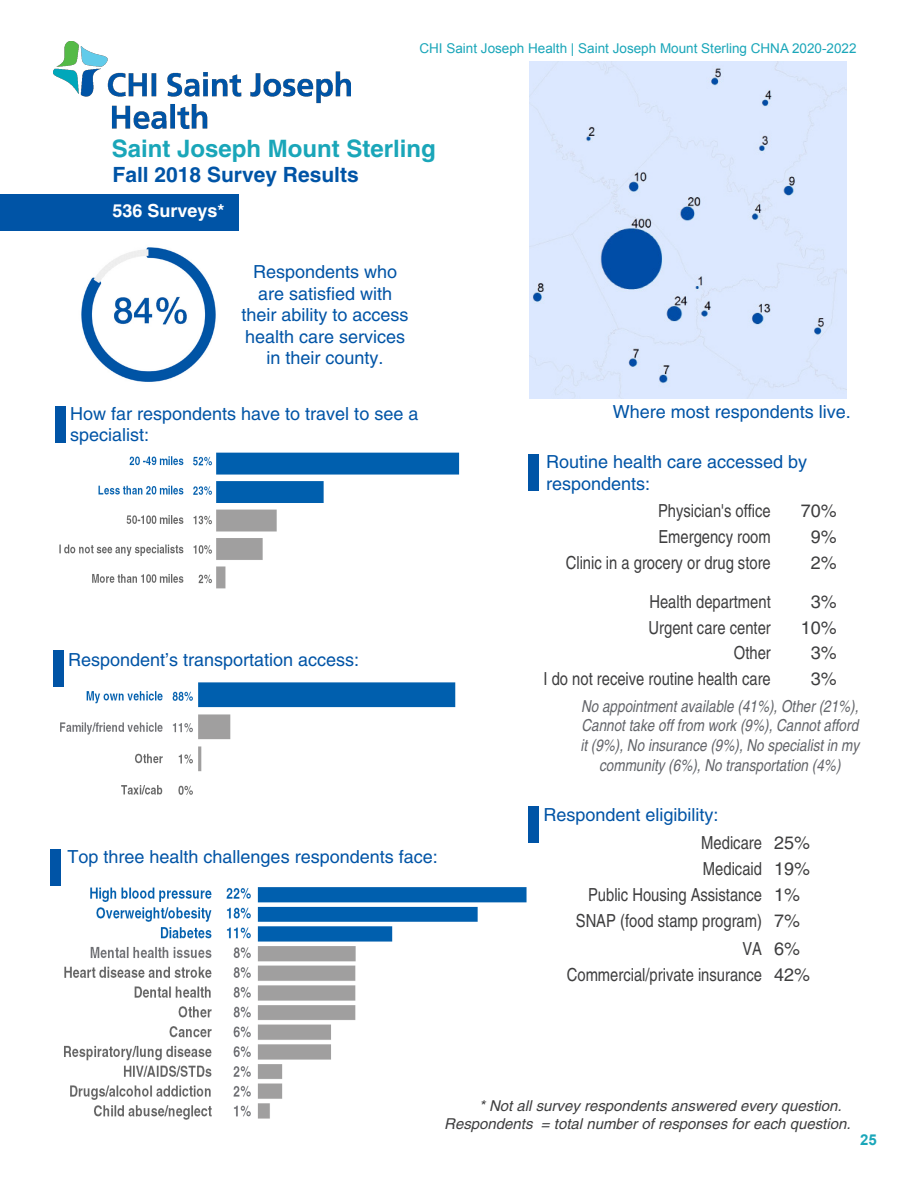
<style>
.page{position:relative;width:918px;height:1188px;background:#fff}
.page>*{position:absolute;margin:0;border:0;box-sizing:border-box;transform-origin:0 0}
.t1{font:700 24px "Helvetica";color:#1aa6b9}
.t2{font:700 21px "Helvetica";color:#0054a6}
.t3{font:18px/21.6px "Helvetica";color:#0054a6}
.Paragraph_Style_1{font:condensed 18px "Helvetica";color:#3e3e3f}
.Paragraph_Style_1-2{font:18px "Helvetica";color:#3e3e3f}
.t4{font:700 18px "Helvetica";color:#fff}
.t5{font:italic condensed 16.5px/19.8px "Helvetica";color:#63656a;text-align:center}
.t6{font:italic 15px/18px "Helvetica";color:#3e3e3f}
.t7{font:700 15px "Arial";color:#1aa6b9}
.t8{font:13.5px "Arial";color:#1aa6b9}
</style>
<div class="page">
<img style="left:64px;top:887px;width:463px;height:233px">
<div style="left:0;top:194px;width:239px;height:37px;background:#0054a6"></div>
<img style="left:81px;top:247px;width:135px;height:135px">
<img style="left:59px;top:452px;width:401px;height:137px">
<img style="left:60px;top:682px;width:396px;height:113px">
<div style="left:528px;top:454px;width:11px;height:37px;background:#0054a6"></div>
<div style="left:55px;top:406px;width:11px;height:37px;background:#0054a6"></div>
<div style="left:53px;top:650px;width:11px;height:37px;background:#0054a6"></div>
<div style="left:50px;top:849px;width:11px;height:37px;background:#0054a6"></div>
<div style="left:528px;top:806px;width:11px;height:37px;background:#0054a6"></div>
<img style="left:530px;top:62px;width:317px;height:336px">
<img style="left:54px;top:42px;width:297px;height:87px">
<p class="t8" style="left:419px;top:39px;width:439px">CHI Saint Joseph Health | Saint Joseph Mount Sterling CHNA 2020-2022</p>
<p class="t1" style="left:112px;top:134px;width:326px">Saint Joseph Mount Sterling</p>
<p class="t2" style="left:113px;top:162px;width:248px">Fall 2018 Survey Results</p>
<p class="t4" style="left:113px;top:200px;width:114px">536 Surveys*</p>
<p class="t3" style="left:242px;top:261px;width:169px;text-align:center">Respondents who are satisfied with their ability to access health care services in their county.</p>
<p class="t3" style="left:70px;top:403px;width:350px">How far respondents have to travel to see a specialist:</p>
<p class="t3" style="left:68px;top:648px;width:293px">Respondent’s transportation access:</p>
<p class="t3" style="left:68px;top:846px;width:372px">Top three health challenges respondents face:</p>
<p class="t3" style="left:613px;top:401px;width:240px">Where most respondents live.</p>
<p class="t3" style="left:546px;top:451px;width:263px">Routine health care accessed by respondents:</p>
<p class="Paragraph_Style_1" style="left:658px;top:500px;width:114px">Physician's office</p>
<p class="Paragraph_Style_1-2" style="left:801px;top:500px;width:38px">70%</p>
<p class="Paragraph_Style_1" style="left:658px;top:526px;width:114px">Emergency room</p>
<p class="Paragraph_Style_1-2" style="left:811px;top:526px;width:28px">9%</p>
<p class="Paragraph_Style_1" style="left:566px;top:552px;width:207px">Clinic in a grocery or drug store</p>
<p class="Paragraph_Style_1-2" style="left:811px;top:552px;width:28px">2%</p>
<p class="Paragraph_Style_1" style="left:649px;top:591px;width:123px">Health department</p>
<p class="Paragraph_Style_1-2" style="left:811px;top:591px;width:28px">3%</p>
<p class="Paragraph_Style_1" style="left:649px;top:617px;width:124px">Urgent care center</p>
<p class="Paragraph_Style_1-2" style="left:801px;top:617px;width:38px">10%</p>
<p class="Paragraph_Style_1" style="left:734px;top:643px;width:38px">Other</p>
<p class="Paragraph_Style_1-2" style="left:811px;top:643px;width:28px">3%</p>
<p class="Paragraph_Style_1" style="left:544px;top:669px;width:229px">I do not receive routine health care</p>
<p class="Paragraph_Style_1-2" style="left:811px;top:669px;width:28px">3%</p>
<p class="t5" style="left:580px;top:696px;width:280px">No appointment available (41%), Other (21%), Cannot take off from work (9%), Cannot afford it (9%), No insurance (9%), No specialist in my community (6%), No transportation (4%)</p>
<p class="t3" style="left:543px;top:804px;width:177px">Respondent eligibility:</p>
<p class="Paragraph_Style_1" style="left:701px;top:833px;width:62px">Medicare</p>
<p class="Paragraph_Style_1-2" style="left:774px;top:833px;width:38px">25%</p>
<p class="Paragraph_Style_1" style="left:703px;top:859px;width:61px">Medicaid</p>
<p class="Paragraph_Style_1-2" style="left:774px;top:859px;width:38px">19%</p>
<p class="Paragraph_Style_1" style="left:588px;top:885px;width:175px">Public Housing Assistance</p>
<p class="Paragraph_Style_1-2" style="left:774px;top:885px;width:28px">1%</p>
<p class="Paragraph_Style_1" style="left:576px;top:910px;width:188px">SNAP (food stamp program)</p>
<p class="Paragraph_Style_1-2" style="left:774px;top:910px;width:28px">7%</p>
<p class="Paragraph_Style_1" style="left:742px;top:938px;width:21px">VA</p>
<p class="Paragraph_Style_1-2" style="left:774px;top:938px;width:28px">6%</p>
<p class="Paragraph_Style_1" style="left:567px;top:964px;width:197px">Commercial/private insurance</p>
<p class="Paragraph_Style_1-2" style="left:774px;top:964px;width:38px">42%</p>
<p class="t6" style="left:444px;top:1096px;width:408px;text-indent:35px">* Not all survey respondents answered every question.<br>Respondents = total number of responses for each question.</p>
<p class="t7" style="left:860px;top:1130px;width:18px">25</p>
</div>
